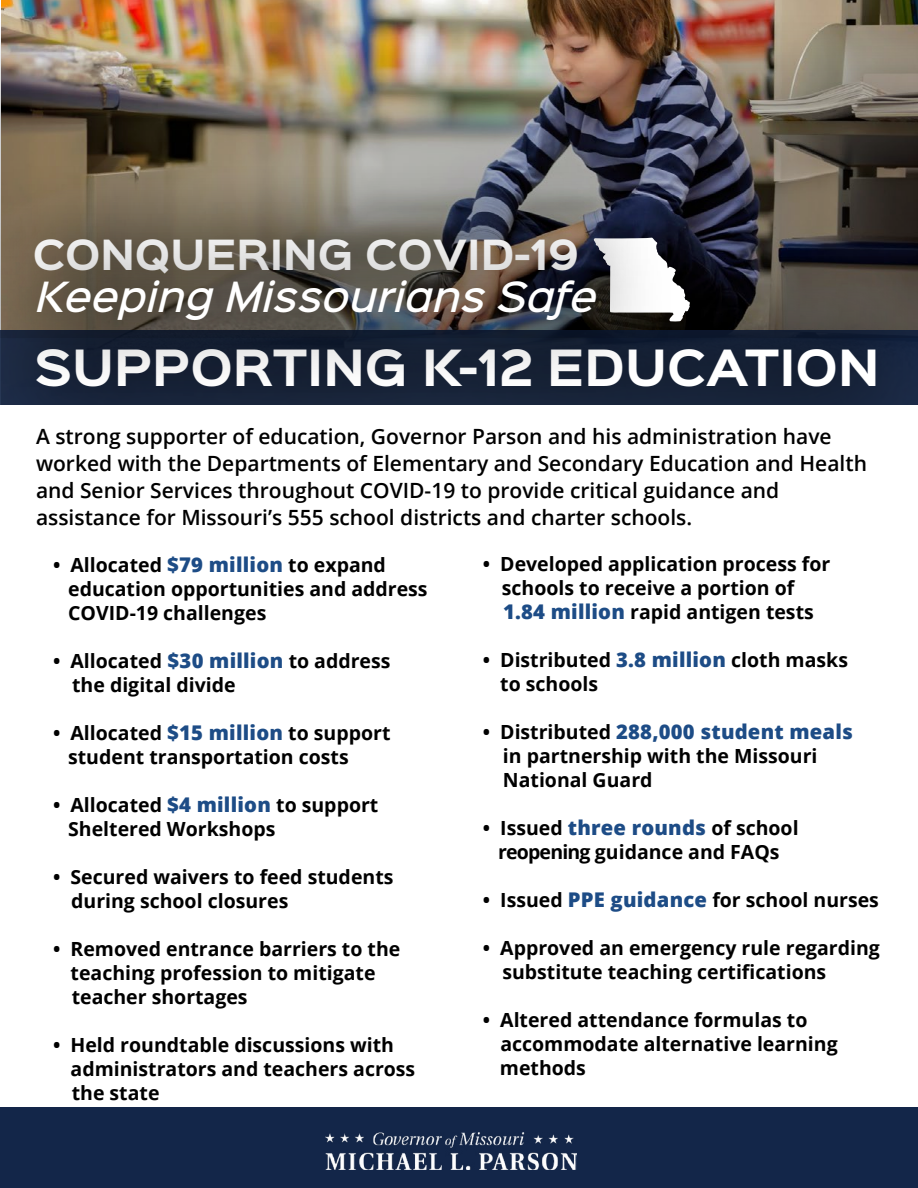
<style>
.page{position:relative;width:918px;height:1188px;background:#fff}
.page>*{position:absolute;margin:0;border:0;box-sizing:border-box;transform-origin:0 0}
.t1{font:700 45px "Sinkin Sans 700";color:#fff}
.t2{font:italic 500 37.5px/41.7px "Sinkin Sans 500";color:#fff}
.t3{font:600 21px/27px "Open Sans";color:#000}
.t4{font:800 20.25px "Open Sans";letter-spacing:.01em;color:#1d4c86}
.t5{font:700 19.5px/24px "Open Sans";color:#000}
.s1{font-family:"Sinkin Sans 700";font-weight:700;font-style:normal}
.s2{font-weight:800;font-size:20.25px;color:#1d4c86}
.s3{font-weight:700;font-size:19.5px;color:#000}
</style>
<div class="page">
<img style="left:1px;top:0;width:917px;height:16px">
<img style="left:1px;top:16px;width:917px;height:233px">
<img style="left:0;top:23px;width:917px;height:226px">
<svg style="left:0;top:249px;width:918px;height:156px;background:#242a36"></svg>
<svg style="left:672px;top:238px;width:18px;height:84px"></svg>
<svg style="left:0;top:164px;width:648px;height:39px;background:#837c72"></svg>
<svg style="left:0;top:203px;width:672px;height:193px;background:#464648"></svg>
<div style="left:0;top:1108px;width:918px;height:80px;background:#132649"></div>
<img style="left:326px;top:1132px;width:251px;height:38px">
<p class="t2" style="left:33px;top:231px;width:566px"><span class="s1">CONQUERING COVID-19<br></span>Keeping Missourians Safe</p>
<p class="t1" style="left:34px;top:344px;width:847px">SUPPORTING K-12 EDUCATION</p>
<h3 class="t3" style="left:36px;top:423px;width:833px">A strong supporter of education, Governor Parson and his administration have worked with the Departments of Elementary and Secondary Education and Health and Senior Services throughout COVID-19 to provide critical guidance and assistance for Missouri’s 555 school districts and charter schools.</h3>
<p class="t5" style="left:68px;top:552px;width:361px;text-indent:-15px">• Allocated <span class="s2">$79 million</span> to expand education opportunities and address<br>COVID-19 challenges</p>
<p class="t5" style="left:72px;top:648px;width:320px;text-indent:-19px">• Allocated <span class="s2">$30 million</span> to address the digital divide</p>
<p class="t5" style="left:68px;top:720px;width:324px;text-indent:-15px">• Allocated <span class="s2">$15 million</span> to support student transportation costs</p>
<p class="t5" style="left:68px;top:792px;width:312px;text-indent:-15px">• Allocated <span class="s2">$4 million</span> to support<br>Sheltered Workshops</p>
<p class="t5" style="left:71px;top:864px;width:324px;text-indent:-18px">• Secured waivers to feed students during school closures</p>
<p class="t5" style="left:71px;top:936px;width:331px;text-indent:-18px">• Removed entrance barriers to the teaching profession to mitigate teacher shortages</p>
<p class="t5" style="left:71px;top:1032px;width:346px;text-indent:-18px">• Held roundtable discussions with administrators and teachers across the state</p>
<p class="t5" style="left:502px;top:552px;width:330px;text-indent:-19px">• Developed application process for schools to receive a portion of</p>
<p class="t5" style="left:503px;top:600px;width:312px"><span class="s2">1.84 million</span> rapid antigen tests</p>
<p class="t5" style="left:500px;top:648px;width:349px;text-indent:-18px">• Distributed <span class="s2">3.8 million</span> cloth masks to schools</p>
<p class="t4" style="left:483px;top:717px;width:372px"><span class="s3">• Distributed</span> 288,000 student meals</p>
<p class="t5" style="left:503px;top:744px;width:316px">in partnership with the Missouri<br>National Guard</p>
<p class="t5" style="left:483px;top:816px;width:317px;text-align:center">• Issued <span class="s2">three rounds</span> of school reopening guidance and FAQs</p>
<p class="t5" style="left:483px;top:888px;width:398px">• Issued <span class="s2">PPE guidance</span> for school nurses</p>
<p class="t5" style="left:483px;top:936px;width:399px">• Approved an emergency rule regarding</p>
<p class="t5" style="left:502px;top:960px;width:325px">substitute teaching certifications</p>
<p class="t5" style="left:500px;top:1008px;width:339px;text-indent:-17px">• Altered attendance formulas to accommodate alternative learning methods</p>
</div>
